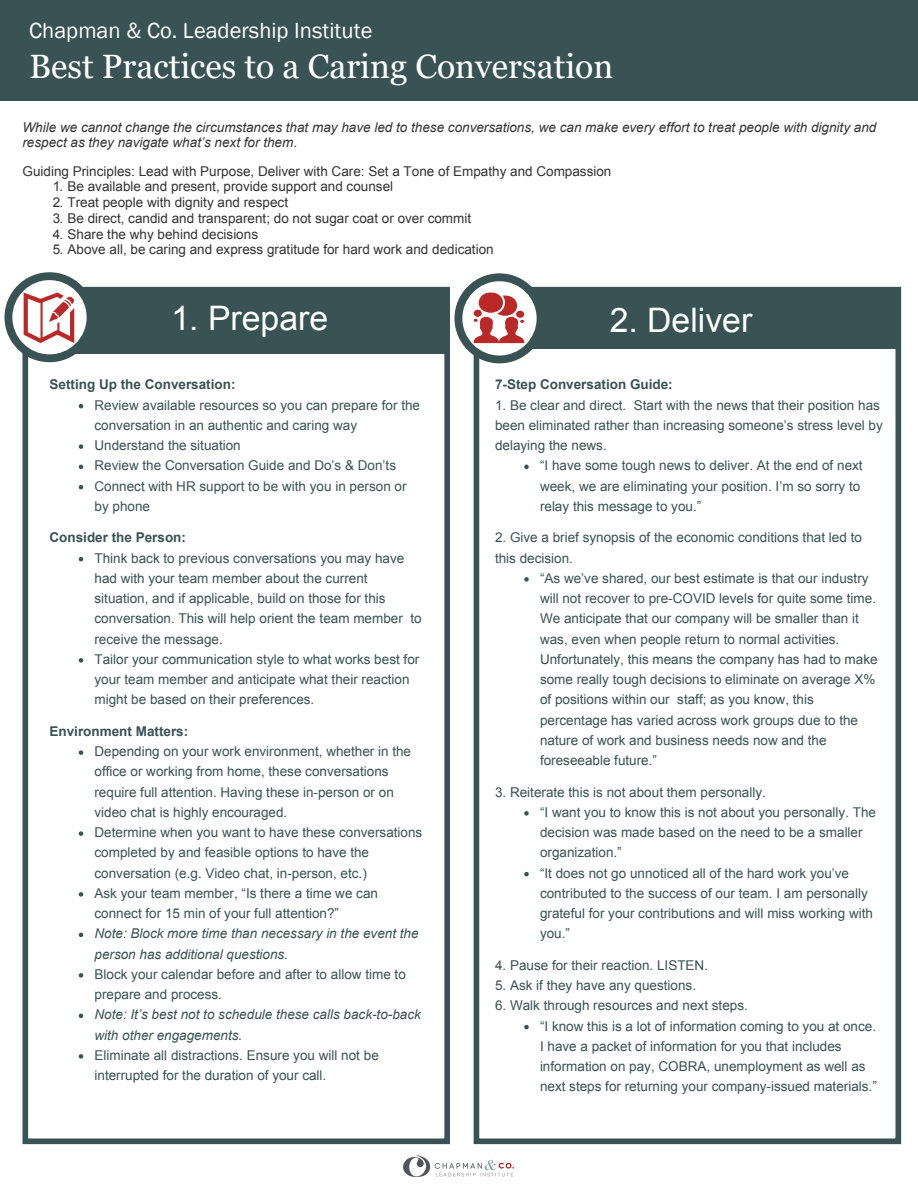
<style>
.page{position:relative;width:918px;height:1188px;background:#fff}
.page>*{position:absolute;margin:0;border:0;box-sizing:border-box;transform-origin:0 0}
.t1{font:33.75px "Georgia";color:#fff}
.t2{font:33.75px "Arial";color:#fff}
.t3{font:22.5px "Franklin Gothic";color:#fff}
.t4{font:13.5px/20.2px "Arial";color:#395253}
.t5{font:13.5px "Arial";color:#333}
.t6{font:italic 13.5px/15.8px "Arial";color:#333}
.t7{font:italic 13.5px/20.2px "Arial";color:#395253}
.t8{font:700 13.5px "Arial";color:#395253}
.s1{font-style:normal}
</style>
<div class="page">
<img style="left:393px;top:1144px;width:131px;height:33px">
<div style="left:474px;top:287px;width:427px;height:857px;border:6px solid #395253"></div>
<div style="left:478px;top:287px;width:418px;height:62px;background:#395253"></div>
<div style="left:23px;top:287px;width:427px;height:857px;border:6px solid #395253"></div>
<div style="left:28px;top:292px;width:418px;height:62px;background:#395253"></div>
<svg style="left:79px;top:404px;width:4px;height:4px"></svg>
<svg style="left:79px;top:444px;width:4px;height:5px"></svg>
<svg style="left:79px;top:465px;width:4px;height:4px"></svg>
<svg style="left:79px;top:485px;width:4px;height:4px"></svg>
<svg style="left:79px;top:557px;width:4px;height:4px"></svg>
<svg style="left:79px;top:658px;width:4px;height:5px"></svg>
<svg style="left:79px;top:750px;width:4px;height:5px"></svg>
<svg style="left:79px;top:831px;width:4px;height:5px"></svg>
<svg style="left:79px;top:892px;width:4px;height:5px"></svg>
<svg style="left:79px;top:933px;width:4px;height:4px"></svg>
<svg style="left:79px;top:973px;width:4px;height:5px"></svg>
<svg style="left:79px;top:1014px;width:4px;height:4px"></svg>
<svg style="left:79px;top:1054px;width:4px;height:5px"></svg>
<div style="left:5px;top:272px;width:90px;height:90px;background:#395253;border-radius:50%"></div>
<div style="left:12px;top:280px;width:75px;height:74px;background:#fff;border-radius:50%"></div>
<div style="left:0;top:0;width:918px;height:100px;background:#395253"></div>
<svg style="left:24px;top:292px;width:50px;height:51px"></svg>
<svg style="left:524px;top:465px;width:5px;height:4px"></svg>
<svg style="left:524px;top:577px;width:5px;height:5px"></svg>
<svg style="left:524px;top:811px;width:5px;height:5px"></svg>
<svg style="left:524px;top:872px;width:5px;height:4px"></svg>
<svg style="left:524px;top:1025px;width:5px;height:4px"></svg>
<div style="left:455px;top:273px;width:90px;height:90px;background:#395253;border-radius:50%"></div>
<div style="left:462px;top:281px;width:75px;height:74px;background:#fff;border-radius:50%"></div>
<svg style="left:474px;top:292px;width:50px;height:51px"></svg>
<h2 class="t3" style="left:29px;top:17px;width:345px">Chapman &amp; Co. Leadership Institute</h2>
<h1 class="t1" style="left:29px;top:46px;width:586px">Best Practices to a Caring Conversation</h1>
<p class="t6" style="left:22px;top:119px;width:855px">While we cannot change the circumstances that may have led to these conversations, we can make every effort to treat people with dignity and respect as they navigate what’s next for them<span class="s1">.</span></p>
<p class="t5" style="left:22px;top:162px;width:590px">Guiding Principles: Lead with Purpose, Deliver with Care: Set a Tone of Empathy and Compassion</p>
<p class="t5" style="left:53px;top:178px;width:342px">1. Be available and present, provide support and counsel</p>
<p class="t5" style="left:53px;top:193px;width:237px">2. Treat people with dignity and respect</p>
<p class="t5" style="left:53px;top:209px;width:420px">3. Be direct, candid and transparent; do not sugar coat or over commit</p>
<p class="t5" style="left:53px;top:225px;width:207px">4. Share the why behind decisions</p>
<p class="t5" style="left:53px;top:241px;width:442px">5. Above all, be caring and express gratitude for hard work and dedication</p>
<h1 class="t2" style="left:171px;top:296px;width:159px">1. Prepare</h1>
<p class="t8" style="left:50px;top:376px;width:188px">Setting Up the Conversation:</p>
<p class="t4" style="left:94px;top:395px;width:327px">Review available resources so you can prepare for the conversation in an authentic and caring way Understand the situation<br>Review the Conversation Guide and Do’s &amp; Don’ts Connect with HR support to be with you in person or by phone</p>
<p class="t8" style="left:50px;top:529px;width:138px">Consider the Person:</p>
<p class="t4" style="left:94px;top:548px;width:329px">Think back to previous conversations you may have had with your team member about the current situation, and if applicable, build on those for this conversation. This will help orient the team member to receive the message.<br>Tailor your communication style to what works best for your team member and anticipate what their reaction might be based on their preferences.</p>
<p class="t8" style="left:50px;top:722px;width:140px">Environment Matters:</p>
<p class="t4" style="left:94px;top:741px;width:329px">Depending on your work environment, whether in the office or working from home, these conversations require full attention. Having these in-person or on video chat is highly encouraged.<br>Determine when you want to have these conversations completed by and feasible options to have the conversation (e.g. Video chat, in-person, etc.)<br>Ask your team member, “Is there a time we can connect for 15 min of your full attention?”</p>
<p class="t7" style="left:94px;top:924px;width:326px">Note: Block more time than necessary in the event the person has additional questions.</p>
<p class="t4" style="left:94px;top:964px;width:313px">Block your calendar before and after to allow time to prepare and process.</p>
<p class="t7" style="left:94px;top:1005px;width:328px">Note: It’s best not to schedule these calls back-to-back with other engagements.</p>
<p class="t4" style="left:94px;top:1045px;width:286px">Eliminate all distractions. Ensure you will not be interrupted for the duration of your call.</p>
<h1 class="t2" style="left:610px;top:298px;width:144px">2. Deliver</h1>
<p class="t8" style="left:495px;top:376px;width:179px">7-Step Conversation Guide:</p>
<p class="t4" style="left:495px;top:395px;width:389px">1. Be clear and direct. Start with the news that their position has been eliminated rather than increasing someone’s stress level by delaying the news.</p>
<p class="t4" style="left:540px;top:456px;width:324px">“I have some tough news to deliver. At the end of next week, we are eliminating your position. I’m so sorry to relay this message to you.”</p>
<p class="t4" style="left:495px;top:528px;width:368px">2. Give a brief synopsis of the economic conditions that led to this decision.</p>
<p class="t4" style="left:540px;top:568px;width:339px">“As we’ve shared, our best estimate is that our industry will not recover to pre-COVID levels for quite some time.<br>We anticipate that our company will be smaller than it was, even when people return to normal activities.<br>Unfortunately, this means the company has had to make some really tough decisions to eliminate on average X% of positions within our staff; as you know, this percentage has varied across work groups due to the nature of work and business needs now and the foreseeable future.”</p>
<p class="t4" style="left:540px;top:782px;width:338px;text-indent:-45px">3. Reiterate this is not about them personally.<br>“I want you to know this is not about you personally. The decision was made based on the need to be a smaller organization.”<br>“It does not go unnoticed all of the hard work you’ve contributed to the success of our team. I am personally grateful for your contributions and will miss working with you.”</p>
<p class="t4" style="left:495px;top:955px;width:215px">4. Pause for their reaction. LISTEN.</p>
<p class="t4" style="left:495px;top:975px;width:203px">5. Ask if they have any questions.</p>
<p class="t4" style="left:540px;top:996px;width:338px;text-indent:-45px">6. Walk through resources and next steps.<br>“I know this is a lot of information coming to you at once.<br>I have a packet of information for you that includes information on pay, COBRA, unemployment as well as next steps for returning your company-issued materials.”</p>
</div>
